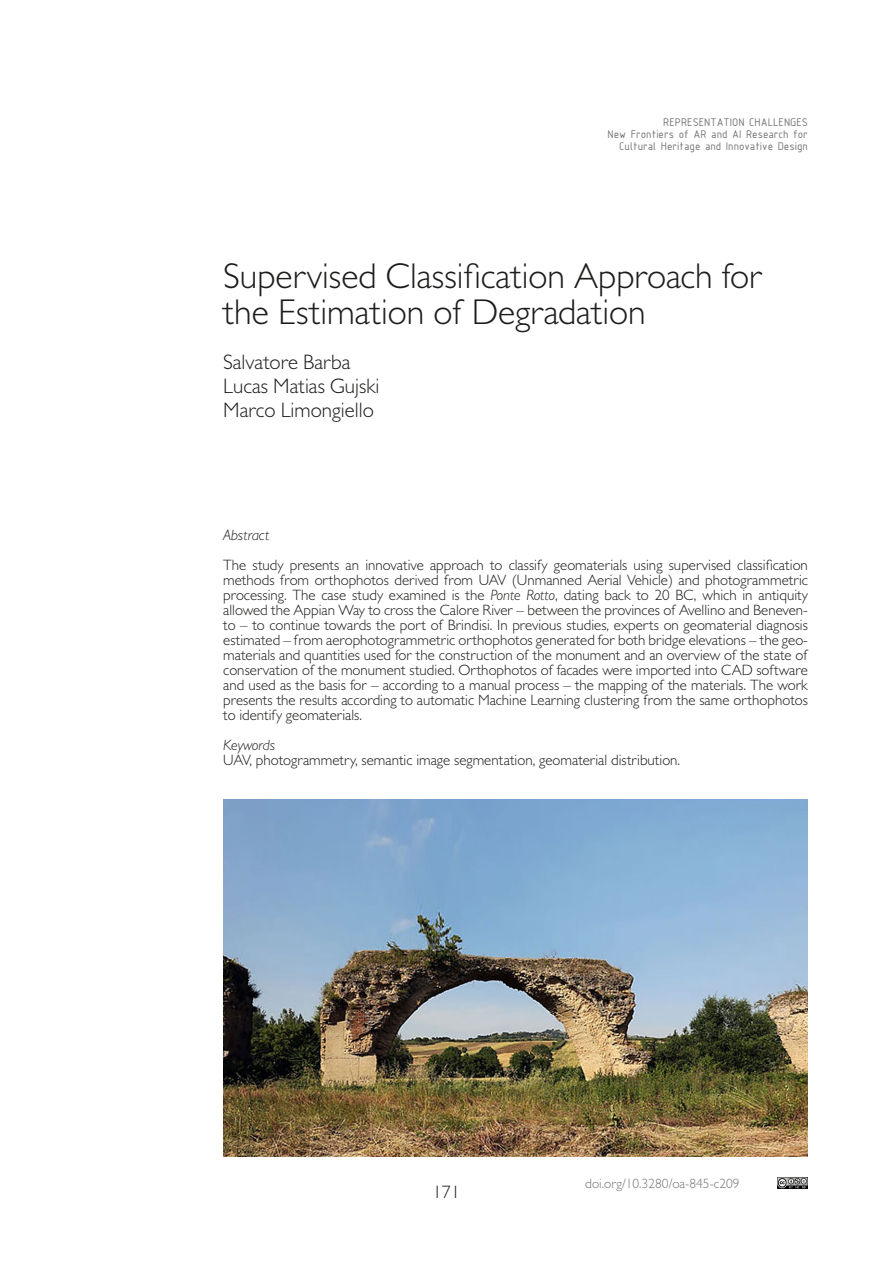
<style>
.page{position:relative;width:893px;height:1263px;background:#fff}
.page>*{position:absolute;margin:0;border:0;box-sizing:border-box;transform-origin:0 0}
.t1{font:300 36px/36px "Gill Sans";color:#1d1d1b}
.t2{font:300 21px "Gill Sans";color:#1d1d1b}
.t3{font:300 18px "Gill Sans";color:#1d1d1b}
.t4{font:300 15px/15px "Gill Sans";color:#1d1d1b;text-align:justify}
.t5{font:italic 300 15px "Gill Sans";color:#1d1d1b}
.t6{font:300 13.5px "Gill Sans";color:#757574}
.t7{font:12px/12px "ISOCPEUR";color:#757574;text-align:right}
.s1{font-style:italic}
</style>
<div class="page">
<img style="left:778px;top:1178px;width:30px;height:10px">
<img style="left:223px;top:799px;width:585px;height:358px">
<p class="t7" style="left:608px;top:116px;width:202px">REPRESENTATION CHALLENGES<br>New Frontiers of AR and AI Research for<br>Cultural Heritage and Innovative Design</p>
<p class="t1" style="left:223px;top:257px;width:541px">Supervised Classification Approach for the Estimation of Degradation</p>
<p class="t2" style="left:223px;top:349px;width:129px">Salvatore Barba</p>
<p class="t2" style="left:223px;top:373px;width:158px">Lucas Matias Gujski</p>
<p class="t2" style="left:223px;top:397px;width:152px">Marco Limongiello</p>
<p class="t5" style="left:223px;top:526px;width:48px">Abstract</p>
<p class="t4" style="left:223px;top:557px;width:586px">The study presents an innovative approach to classify geomaterials using supervised classification methods from orthophotos derived from UAV (Unmanned Aerial Vehicle) and photogrammetric processing. The case study examined is the <span class="s1">Ponte Rotto</span>, dating back to 20 BC, which in antiquity allowed the Appian Way to cross the Calore River – between the provinces of Avellino and Beneven&shy;to – to continue towards the port of Brindisi. In previous studies, experts on geomaterial diagnosis estimated – from aerophotogrammetric orthophotos generated for both bridge elevations – the geo&shy;materials and quantities used for the construction of the monument and an overview of the state of conservation of the monument studied. Orthophotos of facades were imported into CAD software and used as the basis for – according to a manual process – the mapping of the materials. The work presents the results according to automatic Machine Learning clustering from the same orthophotos to identify geomaterials.</p>
<p class="t5" style="left:223px;top:736px;width:53px">Keywords</p>
<p class="t4" style="left:223px;top:752px;width:459px">UAV, photogrammetry, semantic image segmentation, geomaterial distribution.</p>
<p class="t3" style="left:433px;top:1181px;width:28px">171</p>
<p class="t6" style="left:585px;top:1175px;width:156px">doi.org/10.3280/oa-845-c209</p>
</div>
